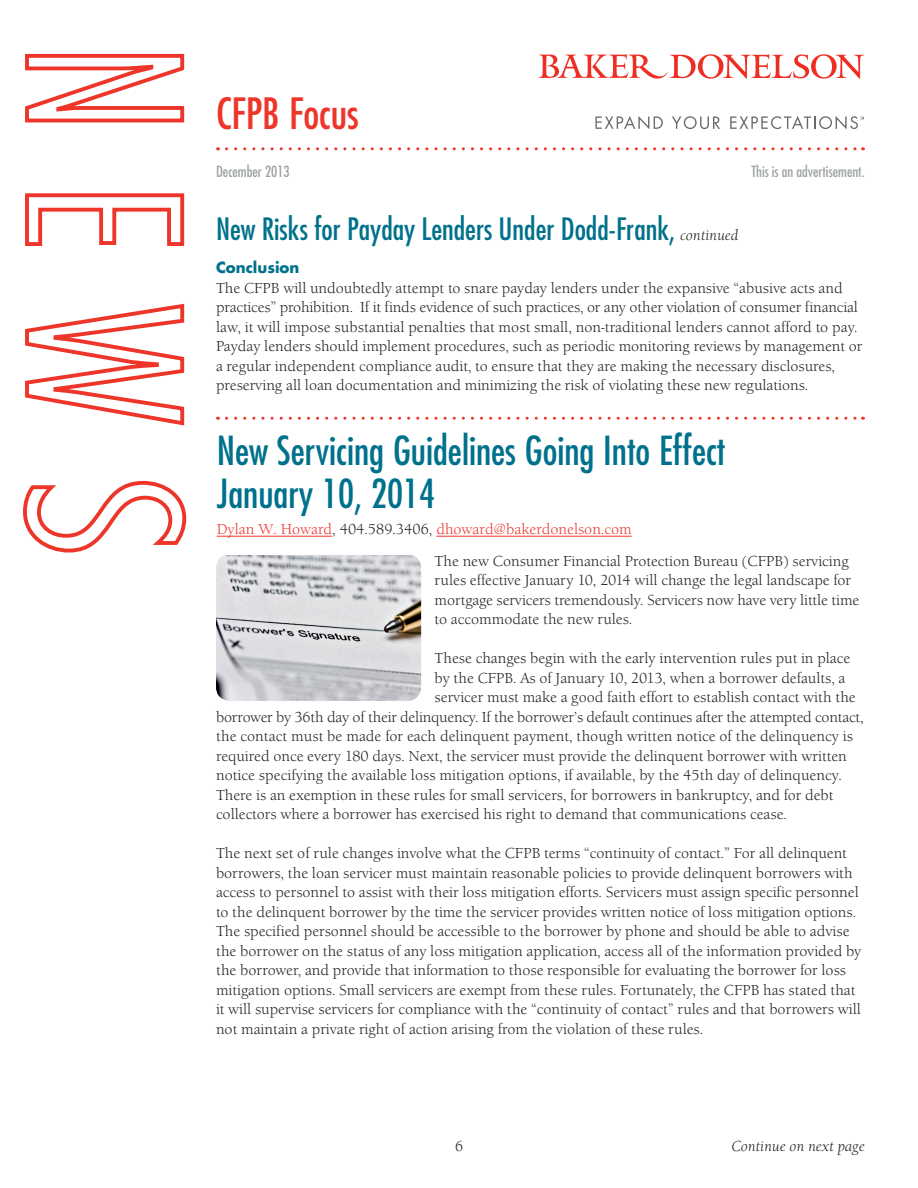
<style>
.page{position:relative;width:918px;height:1188px;background:#fff}
.page>*{position:absolute;margin:0;border:0;box-sizing:border-box;transform-origin:0 0}
.t1{font:condensed 42px "Futura";color:#ee3529}
.t2{font:condensed 39px "Futura";color:#00718c}
.t3{font:condensed 30px "Futura";color:#00718c}
.t4{font:15px/19.5px "Berkeley Old ITC";color:#231f20}
.t5{font:15px "Berkeley Old ITC";color:#ee3529}
.t6{font:condensed 15px "Futura";color:#9fa3a6}
.t7{font:italic 15px "Berkeley Old ITC";color:#231f20}
.t8{font:700 15px "Futura";color:#00718c}
.s1{font-family:"Berkeley Old ITC";font-style:italic;font-stretch:normal;font-size:15px;color:#231f20}
.s2{color:#231f20}
</style>
<div class="page">
<svg style="left:539px;top:54px;width:325px;height:25px"></svg>
<svg style="left:595px;top:116px;width:68px;height:13px"></svg>
<svg style="left:672px;top:116px;width:48px;height:13px"></svg>
<svg style="left:730px;top:116px;width:134px;height:13px"></svg>
<svg style="left:25px;top:53px;width:160px;height:70px"></svg>
<svg style="left:25px;top:193px;width:160px;height:53px"></svg>
<svg style="left:25px;top:303px;width:160px;height:123px"></svg>
<svg style="left:23px;top:480px;width:164px;height:73px"></svg>
<svg style="left:226px;top:147px;width:637px;height:3px"></svg>
<img style="left:216px;top:555px;width:205px;height:146px">
<svg style="left:226px;top:417px;width:637px;height:3px"></svg>
<hr style="left:217px;top:536px;width:115px;height:1px;background:#ee3529">
<hr style="left:436px;top:536px;width:196px;height:1px;background:#ee3529">
<p class="t1" style="left:216px;top:88px;width:144px">CFPB Focus</p>
<p class="t6" style="left:216px;top:162px;width:75px">December 2013</p>
<p class="t3" style="left:216px;top:210px;width:524px">New Risks for Payday Lenders Under Dodd-Frank, <span class="s1">continued</span></p>
<p class="t8" style="left:216px;top:257px;width:85px">Conclusion</p>
<p class="t4" style="left:216px;top:278px;width:648px">The CFPB will undoubtedly attempt to snare payday lenders under the expansive “abusive acts and practices” prohibition. If it finds evidence of such practices, or any other violation of consumer financial law, it will impose substantial penalties that most small, non-traditional lenders cannot afford to pay.<br>Payday lenders should implement procedures, such as periodic monitoring reviews by management or a regular independent compliance audit, to ensure that they are making the necessary disclosures, preserving all loan documentation and minimizing the risk of violating these new regulations.</p>
<p class="t6" style="left:751px;top:162px;width:115px">This is an advertisement.</p>
<p class="t2" style="left:217px;top:427px;width:510px">New Servicing Guidelines Going Into Effect</p>
<p class="t2" style="left:217px;top:470px;width:220px">January 10, 2014</p>
<p class="t5" style="left:217px;top:520px;width:417px">Dylan W. Howard<span class="s2">, 404.589.3406,</span> dhoward@bakerdonelson.com</p>
<p class="t4" style="left:435px;top:551px;width:426px">The new Consumer Financial Protection Bureau (CFPB) servicing rules effective January 10, 2014 will change the legal landscape for mortgage servicers tremendously. Servicers now have very little time to accommodate the new rules.</p>
<p class="t4" style="left:435px;top:648px;width:417px">These changes begin with the early intervention rules put in place</p>
<p class="t4" style="left:435px;top:668px;width:412px">by the CFPB. As of January 10, 2013, when a borrower defaults, a</p>
<p class="t4" style="left:435px;top:687px;width:423px">servicer must make a good faith effort to establish contact with the</p>
<p class="t4" style="left:216px;top:707px;width:649px">borrower by 36th day of their delinquency. If the borrower’s default continues after the attempted contact,</p>
<p class="t4" style="left:216px;top:726px;width:639px">the contact must be made for each delinquent payment, though written notice of the delinquency is</p>
<p class="t4" style="left:216px;top:746px;width:632px">required once every 180 days. Next, the servicer must provide the delinquent borrower with written</p>
<p class="t4" style="left:216px;top:765px;width:627px">notice specifying the available loss mitigation options, if available, by the 45th day of delinquency.</p>
<p class="t4" style="left:216px;top:785px;width:619px">There is an exemption in these rules for small servicers, for borrowers in bankruptcy, and for debt</p>
<p class="t4" style="left:216px;top:804px;width:572px">collectors where a borrower has exercised his right to demand that communications cease.</p>
<p class="t4" style="left:216px;top:843px;width:647px">The next set of rule changes involve what the CFPB terms “continuity of contact.” For all delinquent borrowers, the loan servicer must maintain reasonable policies to provide delinquent borrowers with access to personnel to assist with their loss mitigation efforts. Servicers must assign specific personnel to the delinquent borrower by the time the servicer provides written notice of loss mitigation options.<br>The specified personnel should be accessible to the borrower by phone and should be able to advise the borrower on the status of any loss mitigation application, access all of the information provided by the borrower, and provide that information to those responsible for evaluating the borrower for loss mitigation options. Small servicers are exempt from these rules. Fortunately, the CFPB has stated that it will supervise servicers for compliance with the “continuity of contact” rules and that borrowers will not maintain a private right of action arising from the violation of these rules.</p>
<p class="t4" style="left:455px;top:1136px;width:10px">6</p>
<p class="t7" style="left:731px;top:1137px;width:135px">Continue on next page</p>
</div>
